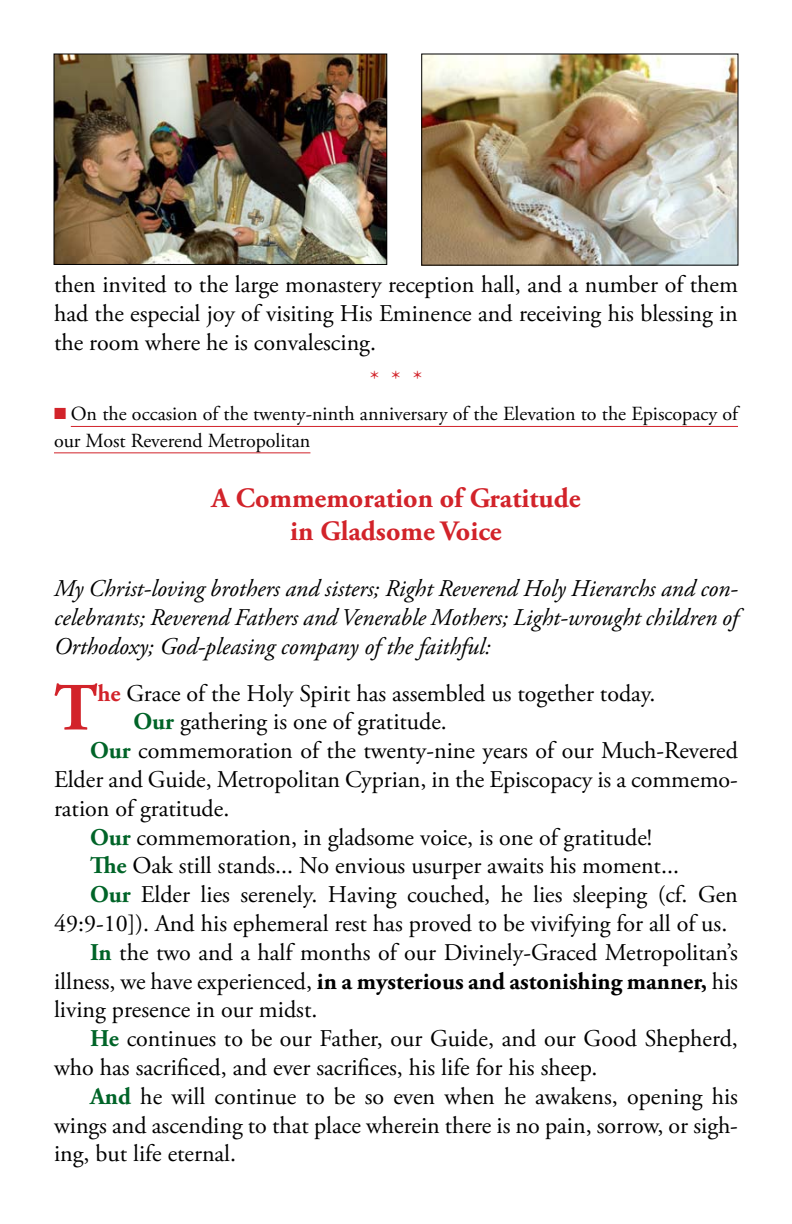
<style>
.page{position:relative;width:792px;height:1224px;background:#fff}
.page>*{position:absolute;margin:0;border:0;box-sizing:border-box;transform-origin:0 0}
.t1{font:700 67.4px "Adobe Garamond Pro";color:#d2232a}
.t2{font:700 28px "Adobe Garamond Pro";color:#d2232a}
.t3{font:24px/28.8px "Adobe Garamond Pro";color:#000;text-align:justify}
.t4{font:italic 24px/28.8px "Adobe Garamond Pro";color:#000;text-align:justify}
.t5{font:24px "Adobe Garamond Pro";color:#d2232a}
.t6{font:20px/26.4px "Adobe Garamond Pro";color:#000}
.s1{color:#d2232a}
.s2{font-weight:700;color:#d2232a}
.s3{font-weight:700;color:#006428}
.s4{font-weight:700}
</style>
<div class="page">
<hr style="left:71px;top:426px;width:667px;height:1px;background:#d2232a">
<hr style="left:54px;top:452px;width:256px;height:1px;background:#d2232a">
<img style="left:423px;top:56px;width:313px;height:208px">
<div style="left:421px;top:54px;width:317px;height:212px;border:1px solid #000"></div>
<img style="left:56px;top:56px;width:329px;height:207px">
<div style="left:54px;top:54px;width:333px;height:211px;border:1px solid #000"></div>
<p class="t3" style="left:54px;top:271px;width:685px">then invited to the large monastery reception hall, and a number of them had the especial joy of visiting His Eminence and receiving his blessing in the room where he is convalescing.</p>
<p class="t5" style="left:370px;top:365px;width:54px">* * *</p>
<p class="t6" style="left:54px;top:402px;width:685px"><span class="s1">■</span> On the occasion of the twenty-ninth anniversary of the Elevation to the Episcopacy of our Most Reverend Metropolitan</p>
<p class="t2" style="left:212px;top:482px;width:370px">A Commemoration of Gratitude</p>
<p class="t2" style="left:290px;top:515px;width:213px">in Gladsome Voice</p>
<p class="t4" style="left:54px;top:575px;width:686px">My Christ-loving brothers and sisters; Right Reverend Holy Hierarchs and con&shy;celebrants; Reverend Fathers and Venerable Mothers; Light-wrought children of Orthodoxy; God-pleasing company of the faithful:</p>
<p class="t1" style="left:54px;top:669px;width:45px">T</p>
<p class="t3" style="left:97px;top:680px;width:559px"><span class="s2">he</span> Grace of the Holy Spirit has assembled us together today.</p>
<p class="t3" style="left:133px;top:708px;width:315px"><span class="s3">Our</span> gathering is one of gratitude.</p>
<p class="t3" style="left:54px;top:737px;width:686px;text-indent:36px"><span class="s3">Our</span> commemoration of the twenty-nine years of our Much-Revered Elder and Guide, Metropolitan Cyprian, in the Episcopacy is a commemo&shy;ration of gratitude.</p>
<p class="t3" style="left:90px;top:824px;width:564px"><span class="s3">Our</span> commemoration, in gladsome voice, is one of gratitude!</p>
<p class="t3" style="left:90px;top:852px;width:591px"><span class="s3">The</span> Oak still stands... No envious usurper awaits his moment...</p>
<p class="t3" style="left:54px;top:881px;width:685px;text-indent:36px"><span class="s3">Our</span> Elder lies serenely. Having couched, he lies sleeping (cf. Gen<br>49:9-10]). And his ephemeral rest has proved to be vivifying for all of us.</p>
<p class="t3" style="left:54px;top:939px;width:686px;text-indent:36px"><span class="s3">In</span> the two and a half months of our Divinely-Graced Metropolitan’s illness, we have experienced, <span class="s4">in a mysterious and astonishing manner,</span> his living presence in our midst.</p>
<p class="t3" style="left:54px;top:1025px;width:685px;text-indent:36px"><span class="s3">He</span> continues to be our Father, our Guide, and our Good Shepherd, who has sacrificed, and ever sacrifices, his life for his sheep.</p>
<p class="t3" style="left:54px;top:1083px;width:686px;text-indent:36px"><span class="s3">And</span> he will continue to be so even when he awakens, opening his wings and ascending to that place wherein there is no pain, sorrow, or sigh&shy;ing, but life eternal.</p>
</div>
